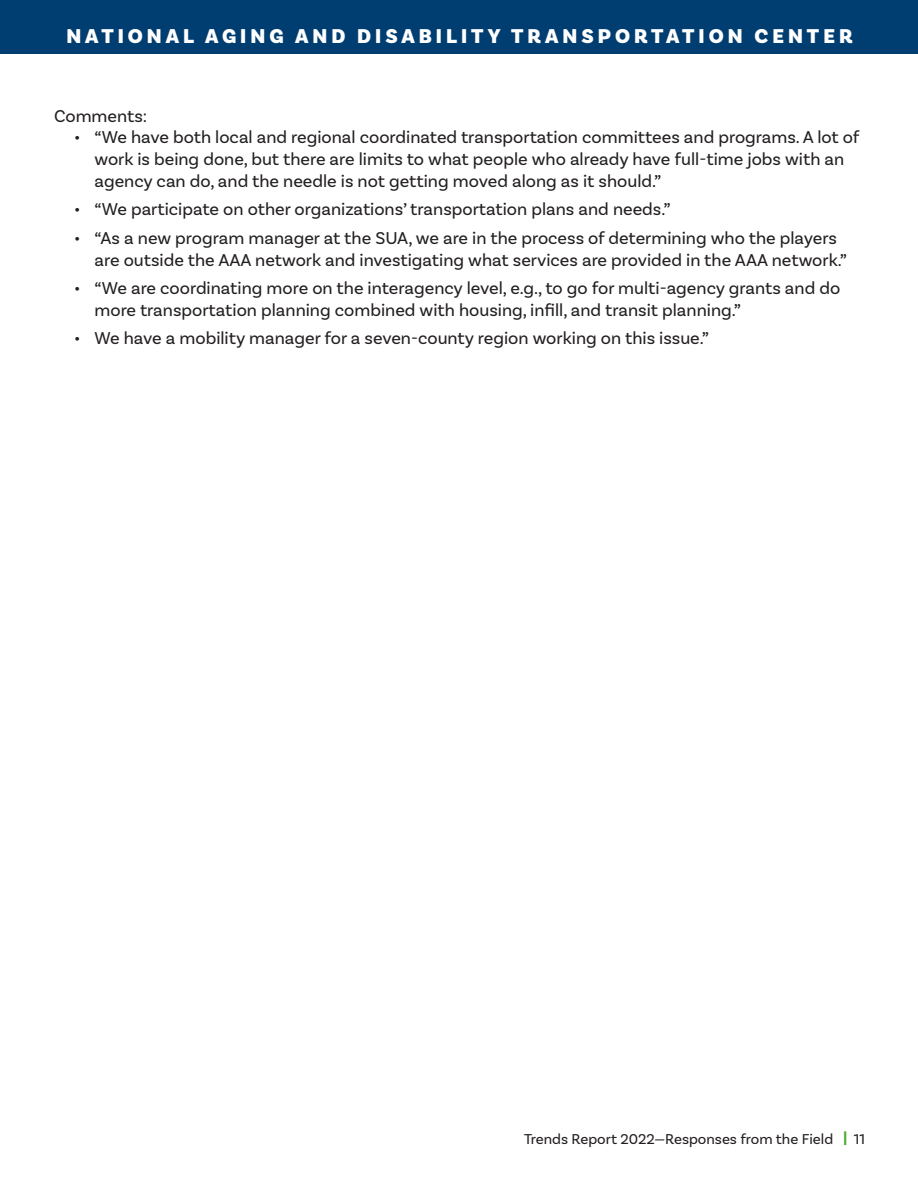
<style>
.page{position:relative;width:918px;height:1188px;background:#fff}
.page>*{position:absolute;margin:0;border:0;box-sizing:border-box;transform-origin:0 0}
.t1{font:900 21px "Basic Sans";letter-spacing:.19em;color:#fff}
.paragraph_sub_bullet{font:18px/21.8px "Basic Sans";color:#231f20}
.text{font:18px "Basic Sans";color:#231f20}
.t2{font:15px "Basic Sans";color:#231f20}
.s1{font-weight:900;color:#4dad31}
</style>
<div class="page">
<div style="left:1px;top:0;width:917px;height:54px;background:#003d71"></div>
<hr style="left:0;top:0;width:1px;height:54px;background:#003d71">
<p class="t1" style="left:66px;top:23px;width:788px">NATIONAL AGING AND DISABILITY TRANSPORTATION CENTER</p>
<p class="text" style="left:54px;top:105px;width:95px">Comments:</p>
<p class="paragraph_sub_bullet" style="left:94px;top:126px;width:767px;text-indent:-20px">• “We have both local and regional coordinated transportation committees and programs. A lot of work is being done, but there are limits to what people who already have full-time jobs with an agency can do, and the needle is not getting moved along as it should.”</p>
<p class="paragraph_sub_bullet" style="left:74px;top:198px;width:598px">• “We participate on other organizations’ transportation plans and needs.”</p>
<p class="paragraph_sub_bullet" style="left:94px;top:227px;width:754px;text-indent:-20px">• “As a new program manager at the SUA, we are in the process of determining who the players are outside the AAA network and investigating what services are provided in the AAA network.”</p>
<p class="paragraph_sub_bullet" style="left:94px;top:277px;width:747px;text-indent:-20px">• “We are coordinating more on the interagency level, e.g., to go for multi-agency grants and do more transportation planning combined with housing, infill, and transit planning.”</p>
<p class="paragraph_sub_bullet" style="left:74px;top:327px;width:636px">• We have a mobility manager for a seven-county region working on this issue.”</p>
<p class="t2" style="left:524px;top:1130px;width:343px">Trends Report 2022—Responses from the Field <span class="s1">|</span> 11</p>
</div>
